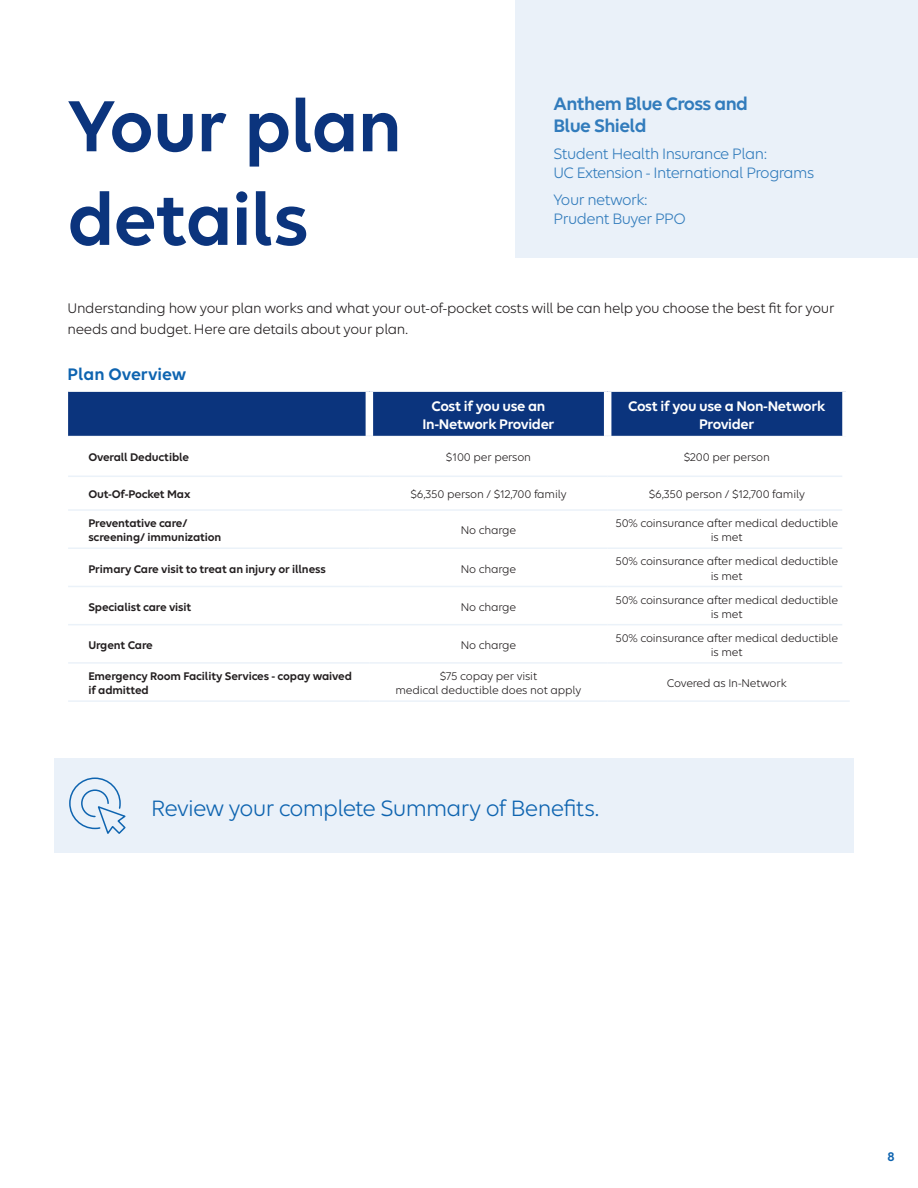
<style>
.page{position:relative;width:918px;height:1188px;background:#fff}
.page>*{position:absolute;margin:0;border:0;box-sizing:border-box;transform-origin:0 0}
.VP_Main_XXL_Headline{font:600 78px/93.6px "Elevance Sans";letter-spacing:-.015em;color:#0b347d}
.VP_Body_Copy{font:24px "Elevance Sans";letter-spacing:-.03em;color:#0e64b0}
.t1{font:600 19.5px/22.8px "Elevance Sans";letter-spacing:-.03em;color:#327cbc}
.Body_copy{font:600 18px "Elevance Sans";color:#0e64b0}
.t2{font:16.35px/19.5px "Elevance Sans";letter-spacing:-.03em;color:#327cbc}
.VP_Body_Copy-2{font:15px/21px "Elevance Sans";letter-spacing:-.02em;color:#231f20}
.Body_copy-2{font:600 15px/18px "Elevance Sans";letter-spacing:-.02em;color:#fff;text-align:center}
.t3{font:600 13.5px "Elevance Sans";color:#0e64b0}
.t4{font:12px/14.4px "Elevance Sans";letter-spacing:-.01em;color:#231f20;text-align:center}
.t5{font:600 12px/14.4px "Elevance Sans";letter-spacing:-.01em;color:#231f20}
</style>
<div class="page">
<div style="left:515px;top:0;width:403px;height:257px;background:#eaf1f9"></div>
<div style="left:68px;top:392px;width:774px;height:44px;background:#0b347d"></div>
<div style="left:366px;top:392px;width:7px;height:44px;background:#fff"></div>
<div style="left:604px;top:392px;width:7px;height:44px;background:#fff"></div>
<hr style="left:68px;top:476px;width:301px;height:1px;background:#ebf2f9">
<hr style="left:369px;top:476px;width:239px;height:1px;background:#ebf2f9">
<hr style="left:608px;top:476px;width:234px;height:1px;background:#ebf2f9">
<hr style="left:68px;top:509px;width:301px;height:2px;background:#ebf2f9">
<hr style="left:369px;top:509px;width:239px;height:2px;background:#ebf2f9">
<hr style="left:608px;top:509px;width:234px;height:2px;background:#ebf2f9">
<hr style="left:68px;top:547px;width:301px;height:2px;background:#ebf2f9">
<hr style="left:369px;top:547px;width:239px;height:2px;background:#ebf2f9">
<hr style="left:608px;top:547px;width:234px;height:2px;background:#ebf2f9">
<hr style="left:68px;top:586px;width:301px;height:1px;background:#ebf2f9">
<hr style="left:369px;top:586px;width:239px;height:1px;background:#ebf2f9">
<hr style="left:608px;top:586px;width:234px;height:1px;background:#ebf2f9">
<hr style="left:68px;top:624px;width:301px;height:1px;background:#ebf2f9">
<hr style="left:369px;top:624px;width:239px;height:1px;background:#ebf2f9">
<hr style="left:608px;top:624px;width:234px;height:1px;background:#ebf2f9">
<hr style="left:68px;top:662px;width:301px;height:2px;background:#ebf2f9">
<hr style="left:369px;top:662px;width:239px;height:2px;background:#ebf2f9">
<hr style="left:608px;top:662px;width:234px;height:2px;background:#ebf2f9">
<hr style="left:68px;top:700px;width:301px;height:2px;background:#ebf2f9">
<hr style="left:369px;top:700px;width:239px;height:2px;background:#ebf2f9">
<hr style="left:608px;top:700px;width:242px;height:2px;background:#ebf2f9">
<div style="left:54px;top:758px;width:799px;height:95px;background:#eaf1f9"></div>
<svg style="left:69px;top:777px;width:57px;height:57px"></svg>
<p class="VP_Main_XXL_Headline" style="left:68px;top:77px;width:336px">Your plan details</p>
<p class="t1" style="left:554px;top:91px;width:196px">Anthem Blue Cross and<br>Blue Shield</p>
<p class="t2" style="left:554px;top:143px;width:262px">Student Health Insurance Plan:<br>UC Extension - International Programs</p>
<p class="t2" style="left:554px;top:189px;width:134px">Your network:<br>Prudent Buyer PPO</p>
<p class="VP_Body_Copy-2" style="left:68px;top:297px;width:768px">Understanding how your plan works and what your out-of-pocket costs will be can help you choose the best fit for your needs and budget. Here are details about your plan.</p>
<p class="Body_copy" style="left:68px;top:364px;width:120px">Plan Overview</p>
<p class="Body_copy-2" style="left:422px;top:397px;width:134px">Cost if you use an<br>In-Network Provider</p>
<p class="Body_copy-2" style="left:628px;top:397px;width:199px">Cost if you use a Non-Network<br>Provider</p>
<p class="t5" style="left:88px;top:450px;width:102px">Overall Deductible</p>
<p class="t4" style="left:446px;top:450px;width:87px">$100 per person</p>
<p class="t4" style="left:684px;top:450px;width:88px">$200 per person</p>
<p class="t5" style="left:88px;top:487px;width:104px">Out-Of-Pocket Max</p>
<p class="t4" style="left:410px;top:487px;width:158px">$6,350 person / $12,700 family</p>
<p class="t4" style="left:649px;top:487px;width:158px">$6,350 person / $12,700 family</p>
<p class="t5" style="left:88px;top:516px;width:135px">Preventative care/ screening/ immunization</p>
<p class="t4" style="left:461px;top:523px;width:57px">No charge</p>
<p class="t4" style="left:615px;top:516px;width:224px">50% coinsurance after medical deductible is met</p>
<p class="t5" style="left:88px;top:561px;width:239px">Primary Care visit to treat an injury or illness</p>
<p class="t4" style="left:461px;top:561px;width:57px">No charge</p>
<p class="t4" style="left:615px;top:554px;width:224px">50% coinsurance after medical deductible is met</p>
<p class="t5" style="left:88px;top:599px;width:105px">Specialist care visit</p>
<p class="t4" style="left:461px;top:599px;width:57px">No charge</p>
<p class="t4" style="left:615px;top:592px;width:224px">50% coinsurance after medical deductible is met</p>
<p class="t5" style="left:88px;top:637px;width:66px">Urgent Care</p>
<p class="t4" style="left:461px;top:637px;width:57px">No charge</p>
<p class="t4" style="left:615px;top:630px;width:224px">50% coinsurance after medical deductible is met</p>
<p class="t5" style="left:88px;top:668px;width:265px">Emergency Room Facility Services - copay waived if admitted</p>
<p class="t4" style="left:440px;top:668px;width:99px">$75 copay per visit</p>
<p class="t4" style="left:667px;top:676px;width:121px">Covered as In-Network</p>
<p class="t4" style="left:396px;top:683px;width:187px">medical deductible does not apply</p>
<p class="VP_Body_Copy" style="left:151px;top:794px;width:449px">Review your complete Summary of Benefits.</p>
<p class="t3" style="left:887px;top:1149px;width:9px">8</p>
</div>
